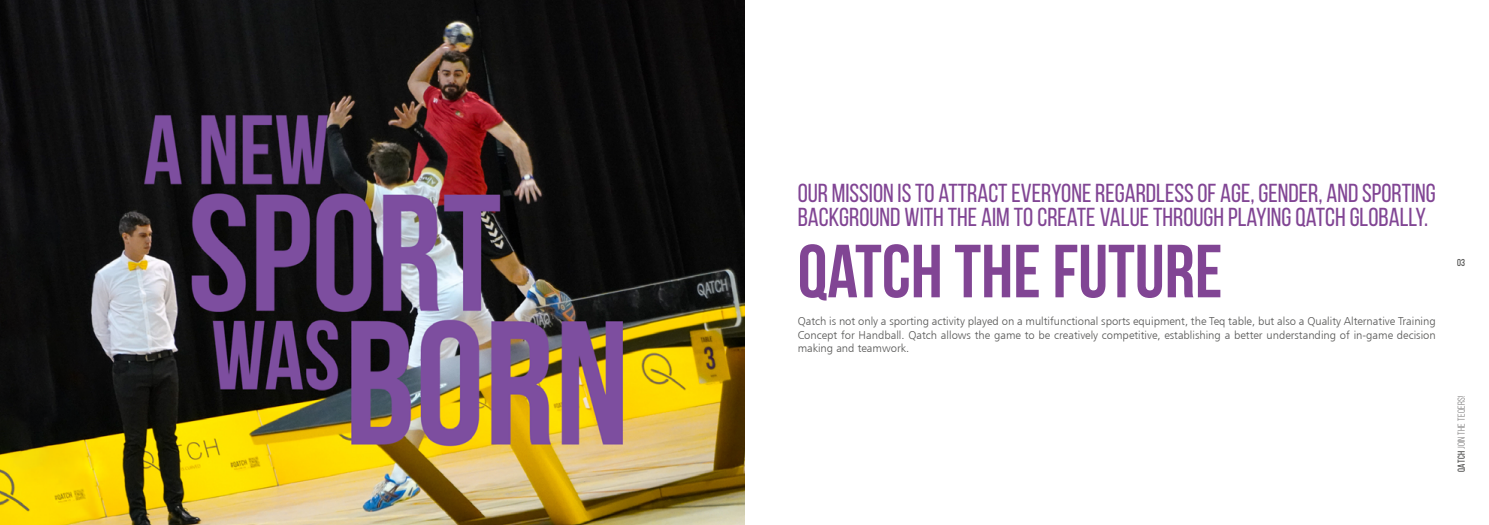
<style>
.page{position:relative;width:1489px;height:525px;background:#fff}
.page>*{position:absolute;margin:0;border:0;box-sizing:border-box;transform-origin:0 0}
.t1{font:700 75px "Bebas Neue";color:#814594}
.t2{font:26px/23.8px "Bebas Neue";color:#814594}
.t3{font:11.25px/13.8px "H Humanist 777 Lt BT";color:#575756;text-align:justify}
.t4{font:10px "Bebas Neue";letter-spacing:.025em;color:#646363}
.t5{font:10px "Bebas Neue";color:#3c3c3b}
.s1{color:#3c3c3b}
</style>
<div class="page">
<img style="left:0;top:0;width:744px;height:524px">
<h2 class="t2" style="left:797px;top:181px;width:639px">OUR MISSION IS TO ATTRACT EVERYONE REGARDLESS OF AGE, GENDER, AND SPORTING<br>BACKGROUND WITH THE AIM TO CREATE VALUE THROUGH PLAYING QATCH GLOBALLY.</h2>
<h1 class="t1" style="left:797px;top:230px;width:426px">QATCH THE FUTURE</h1>
<p class="t3" style="left:797px;top:314px;width:639px">Qatch is not only a sporting activity played on a multifunctional sports equipment, the Teq table, but also a Quality Alternative Training Concept for Handball. Qatch allows the game to be creatively competitive, establishing a better understanding of in-game decision making and teamwork.</p>
<p class="t5" style="left:1456px;top:257px;width:10px">03</p>
<p class="t4" style="left:1455px;top:471px;width:77px;rotate:-90deg"><span class="s1">QATCH</span> join the teqers!</p>
</div>
